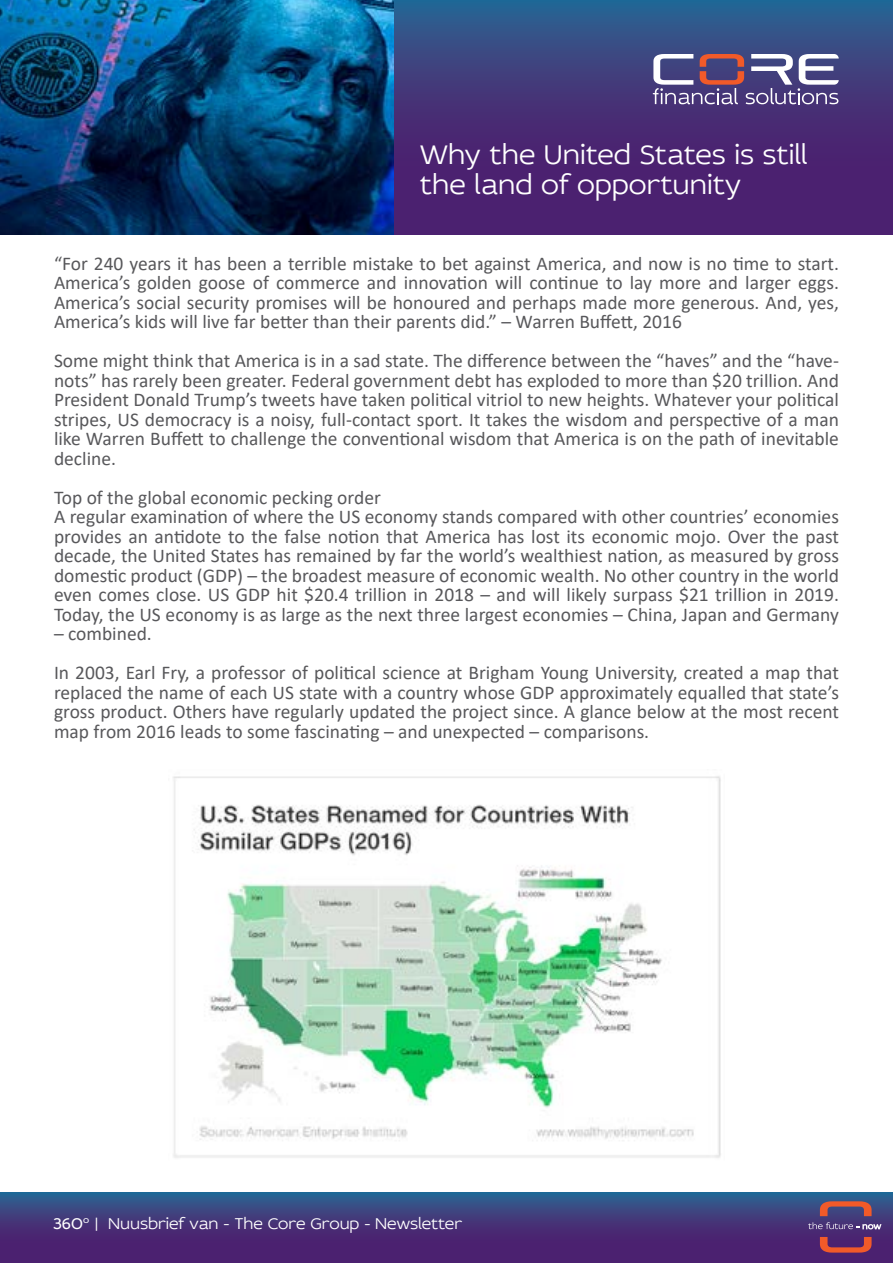
<style>
.page{position:relative;width:893px;height:1263px;background:#fff}
.page>*{position:absolute;margin:0;border:0;box-sizing:border-box;transform-origin:0 0}
.t1{font:300 28.5px/30px "Idealist Sans";color:#fff}
.t2{font:19.5px/19.5px "Calibri";color:#58585b;text-align:justify}
.t3{font:300 16.5px "Idealist Sans";color:#fff}
.s1{font-weight:400}
</style>
<div class="page">
<svg style="left:393px;top:0;width:500px;height:235px;background:#423479"></svg>
<svg style="left:0;top:1193px;width:893px;height:70px;background:#423579"></svg>
<svg style="left:808px;top:1222px;width:73px;height:7px"></svg>
<svg style="left:820px;top:1201px;width:52px;height:15px"></svg>
<svg style="left:820px;top:1237px;width:52px;height:15px"></svg>
<svg style="left:653px;top:54px;width:186px;height:50px"></svg>
<img style="left:0;top:0;width:393px;height:235px">
<img style="left:173px;top:776px;width:548px;height:382px">
<h1 class="t1" style="left:420px;top:138px;width:389px">Why the United States is still the land of opportunity</h1>
<p class="t2" style="left:54px;top:253px;width:786px">“For 240 years it has been a terrible mistake to bet against America, and now is no time to start.<br>America’s golden goose of commerce and innovation will continue to lay more and larger eggs.<br>America’s social security promises will be honoured and perhaps made more generous. And, yes, America’s kids will live far better than their parents did.” – Warren Buffett, 2016</p>
<p class="t2" style="left:54px;top:350px;width:786px">Some might think that America is in a sad state. The difference between the “haves” and the “have&shy;nots” has rarely been greater. Federal government debt has exploded to more than $20 trillion. And President Donald Trump’s tweets have taken political vitriol to new heights. Whatever your political stripes, US democracy is a noisy, full-contact sport. It takes the wisdom and perspective of a man like Warren Buffett to challenge the conventional wisdom that America is on the path of inevitable decline.</p>
<p class="t2" style="left:54px;top:487px;width:786px;text-align:left">Top of the global economic pecking order<br>A regular examination of where the US economy stands compared with other countries’ economies provides an antidote to the false notion that America has lost its economic mojo. Over the past decade, the United States has remained by far the world’s wealthiest nation, as measured by gross domestic product (GDP) – the broadest measure of economic wealth. No other country in the world even comes close. US GDP hit $20.4 trillion in 2018 – and will likely surpass $21 trillion in 2019.<br>Today, the US economy is as large as the next three largest economies – China, Japan and Germany</p>
<p class="t2" style="left:54px;top:614px;width:786px;line-height:39px">– combined.<br>In 2003, Earl Fry, a professor of political science at Brigham Young University, created a map that</p>
<p class="t2" style="left:54px;top:682px;width:786px">replaced the name of each US state with a country whose GDP approximately equalled that state’s gross product. Others have regularly updated the project since. A glance below at the most recent map from 2016 leads to some fascinating – and unexpected – comparisons.</p>
<p class="t3" style="left:53px;top:1212px;width:411px"><span class="s1">360</span><sup>o</sup> | Nuusbrief van - The Core Group - Newsletter</p>
</div>
